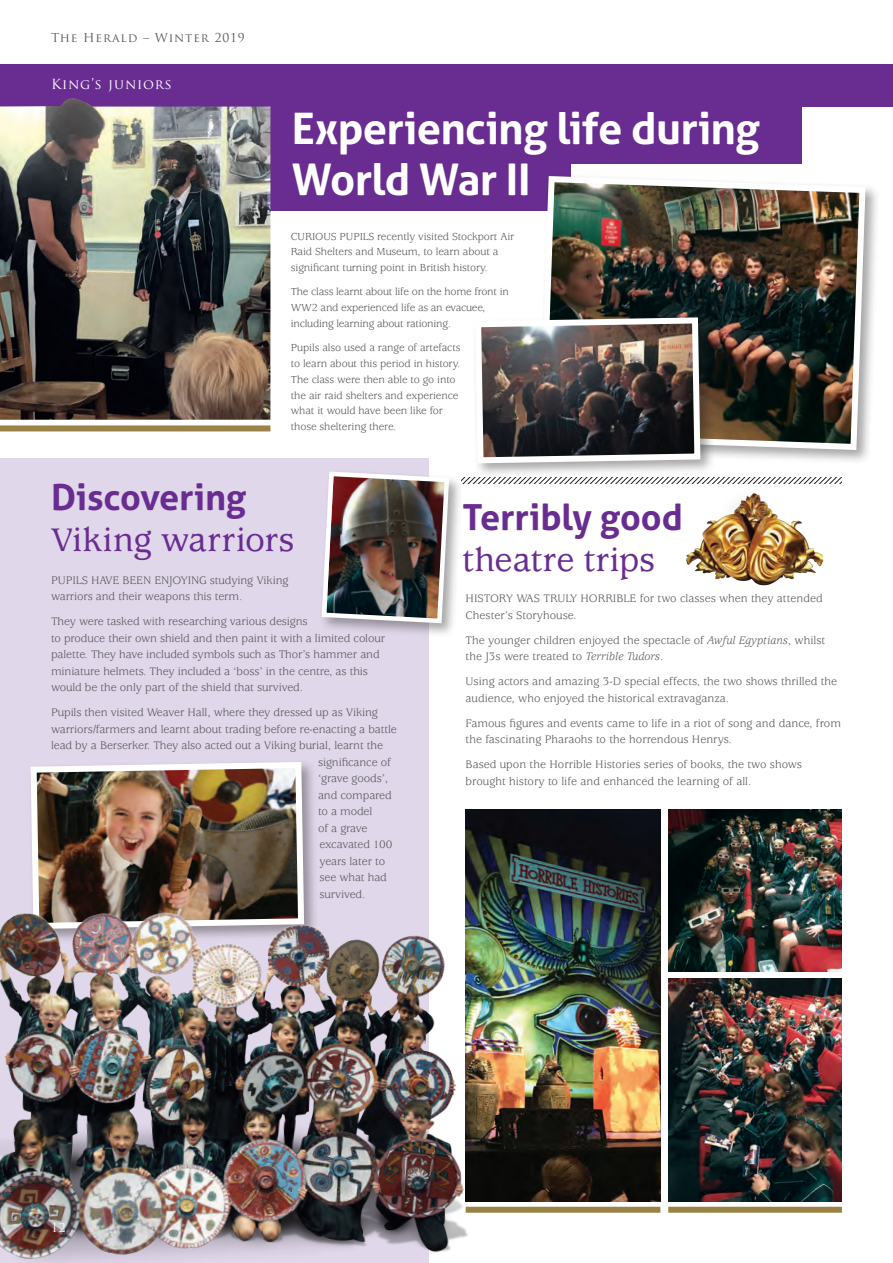
<style>
.page{position:relative;width:893px;height:1263px;background:#fff}
.page>*{position:absolute;margin:0;border:0;box-sizing:border-box;transform-origin:0 0}
.t1{font:700 43.5px/51px "Aller";letter-spacing:-.015em;color:#fff}
.BODY_TEXT_Black{font:500 36px/40.5px "Usherwood";letter-spacing:.005em;color:#692c91}
.BODY_TEXT_Black-2{font:700 36px/40.5px "Aller";letter-spacing:-.005em;color:#692c91}
.Text_A_Head_reversed{font:13.5px "Trajan Pro";letter-spacing:.06em;color:#fff}
.BODY_TEXT_Black-3{font:12px/16.5px "Usherwood";letter-spacing:-.01em;color:#57585a}
.t2{font:12px "Trajan Pro";letter-spacing:.075em;color:#57585a}
.Text_A_Head_reversed-2{font:12px "Trajan Pro";color:#fff}
.BODY_TEXT_Black-4{font:11.25px/15.8px "Usherwood";letter-spacing:-.01em;color:#57585a}
.s1{font-family:"Aller";font-weight:700}
.s2{font-family:"Usherwood";font-weight:500}
.s3{font-style:italic}
</style>
<div class="page">
<div style="left:0;top:459px;width:428px;height:804px;background:#e0d7ea"></div>
<div style="left:0;top:64px;width:893px;height:42px;background:#692c91"></div>
<div style="left:0;top:103px;width:801px;height:61px;background:#692c91"></div>
<div style="left:38px;top:150px;width:533px;height:61px;background:#692c91"></div>
<div style="left:537px;top:173px;width:344px;height:292px;background:#231f20;opacity:.4"></div>
<img style="left:537px;top:173px;width:332px;height:280px">
<div style="left:0;top:425px;width:270px;height:6px;background:#9b8348"></div>
<img style="left:0;top:98px;width:270px;height:322px">
<div style="left:28px;top:759px;width:291px;height:185px;background:#231f20;opacity:.4"></div>
<img style="left:28px;top:759px;width:279px;height:124px">
<div style="left:472px;top:314px;width:243px;height:164px;background:#231f20;opacity:.4"></div>
<img style="left:472px;top:314px;width:231px;height:152px">
<svg style="left:464px;top:477px;width:378px;height:6px"></svg>
<div style="left:319px;top:469px;width:145px;height:169px;background:#231f20;opacity:.4"></div>
<img style="left:319px;top:469px;width:132px;height:157px">
<img style="left:686px;top:492px;width:138px;height:94px">
<img style="left:668px;top:809px;width:174px;height:163px">
<img style="left:668px;top:978px;width:174px;height:223px">
<img style="left:466px;top:809px;width:194px;height:392px">
<div style="left:466px;top:1207px;width:194px;height:6px;background:#9b8348"></div>
<div style="left:668px;top:1207px;width:174px;height:6px;background:#9b8348"></div>
<img style="left:0;top:883px;width:488px;height:380px">
<p class="t2" style="left:51px;top:30px;width:195px">The Herald – Winter 2019</p>
<p class="Text_A_Head_reversed" style="left:51px;top:76px;width:122px">King’s juniors</p>
<p class="t1" style="left:292px;top:102px;width:469px">Experiencing life during<br>World War II</p>
<p class="BODY_TEXT_Black-4" style="left:291px;top:229px;width:225px">CURIOUS PUPILS recently visited Stockport Air<br>Raid Shelters and Museum, to learn about a significant turning point in British history.</p>
<p class="BODY_TEXT_Black-4" style="left:291px;top:284px;width:220px">The class learnt about life on the home front in<br>WW2 and experienced life as an evacuee, including learning about rationing.</p>
<p class="BODY_TEXT_Black-4" style="left:291px;top:340px;width:171px">Pupils also used a range of artefacts to learn about this period in history.<br>The class were then able to go into the air raid shelters and experience what it would have been like for those sheltering there.</p>
<p class="BODY_TEXT_Black" style="left:51px;top:479px;width:244px"><span class="s1">Discovering<br></span>Viking warriors</p>
<p class="BODY_TEXT_Black-3" style="left:51px;top:572px;width:239px">PUPILS HAVE BEEN ENJOYING studying Viking warriors and their weapons this term.</p>
<p class="BODY_TEXT_Black-3" style="left:51px;top:614px;width:336px">They were tasked with researching various designs<br>to produce their own shield and then paint it with a limited colour palette. They have included symbols such as Thor’s hammer and miniature helmets. They included a ‘boss’ in the centre, as this would be the only part of the shield that survived.</p>
<p class="BODY_TEXT_Black-3" style="left:51px;top:705px;width:328px">Pupils then visited Weaver Hall, where they dressed up as Viking</p>
<p class="BODY_TEXT_Black-3" style="left:51px;top:721px;width:347px">warriors/farmers and learnt about trading before re-enacting a battle</p>
<p class="BODY_TEXT_Black-3" style="left:51px;top:738px;width:334px">lead by a Berserker. They also acted out a Viking burial, learnt the</p>
<p class="BODY_TEXT_Black-3" style="left:318px;top:754px;width:74px">significance of</p>
<p class="BODY_TEXT_Black-3" style="left:318px;top:771px;width:72px">‘grave goods’,</p>
<p class="BODY_TEXT_Black-3" style="left:318px;top:787px;width:75px">and compared</p>
<p class="BODY_TEXT_Black-3" style="left:318px;top:804px;width:56px">to a model</p>
<p class="BODY_TEXT_Black-3" style="left:318px;top:820px;width:51px">of a grave</p>
<p class="BODY_TEXT_Black-3" style="left:320px;top:837px;width:74px">excavated 100</p>
<p class="BODY_TEXT_Black-3" style="left:320px;top:853px;width:67px">years later to</p>
<p class="BODY_TEXT_Black-3" style="left:320px;top:870px;width:69px">see what had</p>
<p class="BODY_TEXT_Black-3" style="left:320px;top:886px;width:47px">survived.</p>
<p class="BODY_TEXT_Black-2" style="left:462px;top:497px;width:222px">Terribly good <span class="s2">theatre trips</span></p>
<p class="BODY_TEXT_Black-3" style="left:466px;top:591px;width:359px">HISTORY WAS TRULY HORRIBLE for two classes when they attended<br>Chester’s Storyhouse.</p>
<p class="BODY_TEXT_Black-3" style="left:466px;top:632px;width:361px">The younger children enjoyed the spectacle of <span class="s3">Awful Egyptians</span>, whilst the J3s were treated to <span class="s3">Terrible Tudors</span>.</p>
<p class="BODY_TEXT_Black-3" style="left:466px;top:674px;width:373px">Using actors and amazing 3-D special effects, the two shows thrilled the audience, who enjoyed the historical extravaganza.</p>
<p class="BODY_TEXT_Black-3" style="left:466px;top:715px;width:377px">Famous figures and events came to life in a riot of song and dance, from the fascinating Pharaohs to the horrendous Henrys.</p>
<p class="BODY_TEXT_Black-3" style="left:466px;top:757px;width:338px">Based upon the Horrible Histories series of books, the two shows brought history to life and enhanced the learning of all.</p>
<p class="Text_A_Head_reversed-2" style="left:51px;top:1220px;width:16px">12</p>
</div>
